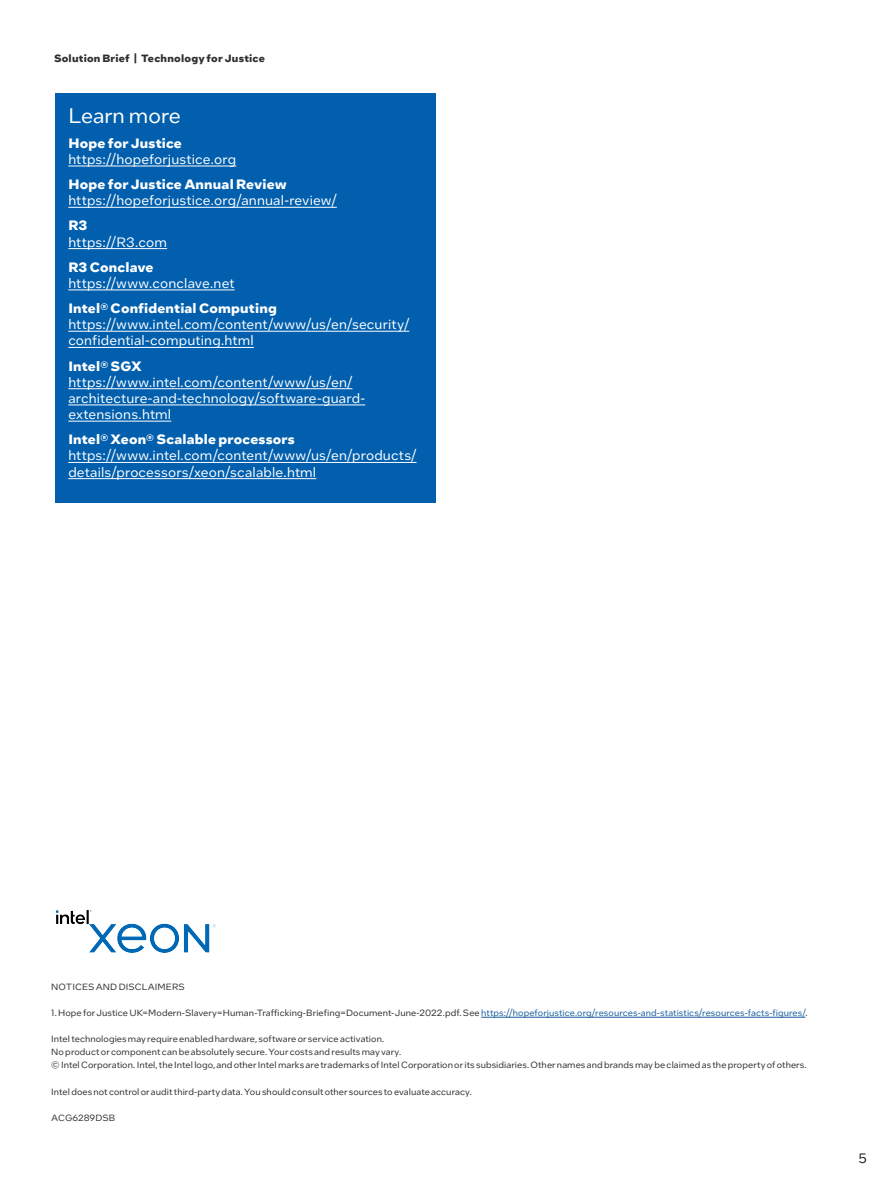
<style>
.page{position:relative;width:891px;height:1188px;background:#fff}
.page>*{position:absolute;margin:0;border:0;box-sizing:border-box;transform-origin:0 0}
.CopyHeaderBlue{font:21px "Intel One Text";color:#fff}
.CopyHeaderBlue-2{font:13.5px/16.2px "Intel One Text";letter-spacing:.01em;color:#fff}
.t1{font:13.5px "Intel One Text";color:#231f20}
.Document_Header{font:700 10.5px "Intel One Text";letter-spacing:.02em;color:#2d2f2e}
.Lgl_-_Footnotes_and{font:9px "Intel One Text";letter-spacing:.005em;color:#2d2f2e}
.s1{font-weight:700}
.s2{color:#175d9e}
</style>
<div class="page">
<img style="left:57px;top:911px;width:158px;height:41px">
<hr style="left:481px;top:1017px;width:324px;height:1px;background:#175d9e">
<div style="left:55px;top:93px;width:381px;height:409px;background:#015fae"></div>
<hr style="left:68px;top:166px;width:168px;height:1px;background:#fff">
<hr style="left:68px;top:207px;width:269px;height:1px;background:#fff">
<hr style="left:68px;top:248px;width:99px;height:1px;background:#fff">
<hr style="left:68px;top:290px;width:167px;height:1px;background:#fff">
<hr style="left:68px;top:331px;width:341px;height:1px;background:#fff">
<hr style="left:68px;top:347px;width:186px;height:1px;background:#fff">
<hr style="left:68px;top:388px;width:284px;height:1px;background:#fff">
<hr style="left:68px;top:405px;width:297px;height:1px;background:#fff">
<hr style="left:68px;top:421px;width:103px;height:1px;background:#fff">
<hr style="left:68px;top:462px;width:349px;height:1px;background:#fff">
<hr style="left:68px;top:478px;width:248px;height:1px;background:#fff">
<p class="Document_Header" style="left:54px;top:51px;width:213px">Solution Brief | Technology for Justice</p>
<p class="CopyHeaderBlue" style="left:68px;top:101px;width:114px">Learn more</p>
<p class="CopyHeaderBlue-2" style="left:68px;top:134px;width:169px"><span class="s1">Hope for Justice </span>https://hopeforjustice.org</p>
<p class="CopyHeaderBlue-2" style="left:68px;top:176px;width:270px"><span class="s1">Hope for Justice Annual Review </span>https://hopeforjustice.org/annual-review/</p>
<p class="CopyHeaderBlue-2" style="left:68px;top:217px;width:100px"><span class="s1">R3 </span>https://R3.com</p>
<p class="CopyHeaderBlue-2" style="left:68px;top:258px;width:168px"><span class="s1">R3 Conclave </span>https://www.conclave.net</p>
<p class="CopyHeaderBlue-2" style="left:68px;top:300px;width:343px"><span class="s1">Intel® Confidential Computing </span>https://www.intel.com/content/www/us/en/security/ confidential-computing.html</p>
<p class="CopyHeaderBlue-2" style="left:68px;top:357px;width:298px"><span class="s1">Intel® SGX </span>https://www.intel.com/content/www/us/en/ architecture-and-technology/software-guard&shy;extensions.html</p>
<p class="CopyHeaderBlue-2" style="left:68px;top:431px;width:350px"><span class="s1">Intel® Xeon® Scalable processors </span>https://www.intel.com/content/www/us/en/products/ details/processors/xeon/scalable.html</p>
<p class="Lgl_-_Footnotes_and" style="left:51px;top:981px;width:135px">NOTICES AND DISCLAIMERS</p>
<p class="Lgl_-_Footnotes_and" style="left:51px;top:1007px;width:758px">1. Hope for Justice UK=Modern-Slavery=Human-Trafficking-Briefing=Document-June-2022.pdf. See <span class="s2">https://hopeforjustice.org/resources-and-statistics/resources-facts-figures/</span>.</p>
<p class="Lgl_-_Footnotes_and" style="left:51px;top:1033px;width:334px">Intel technologies may require enabled hardware, software or service activation.</p>
<p class="Lgl_-_Footnotes_and" style="left:51px;top:1046px;width:352px">No product or component can be absolutely secure. Your costs and results may vary.</p>
<p class="Lgl_-_Footnotes_and" style="left:51px;top:1059px;width:757px">© Intel Corporation. Intel, the Intel logo, and other Intel marks are trademarks of Intel Corporation or its subsidiaries. Other names and brands may be claimed as the property of others.</p>
<p class="Lgl_-_Footnotes_and" style="left:51px;top:1086px;width:422px">Intel does not control or audit third-party data. You should consult other sources to evaluate accuracy.</p>
<p class="Lgl_-_Footnotes_and" style="left:51px;top:1112px;width:66px">ACG6289DSB</p>
<h2 class="t1" style="left:858px;top:1150px;width:10px">5</h2>
</div>
